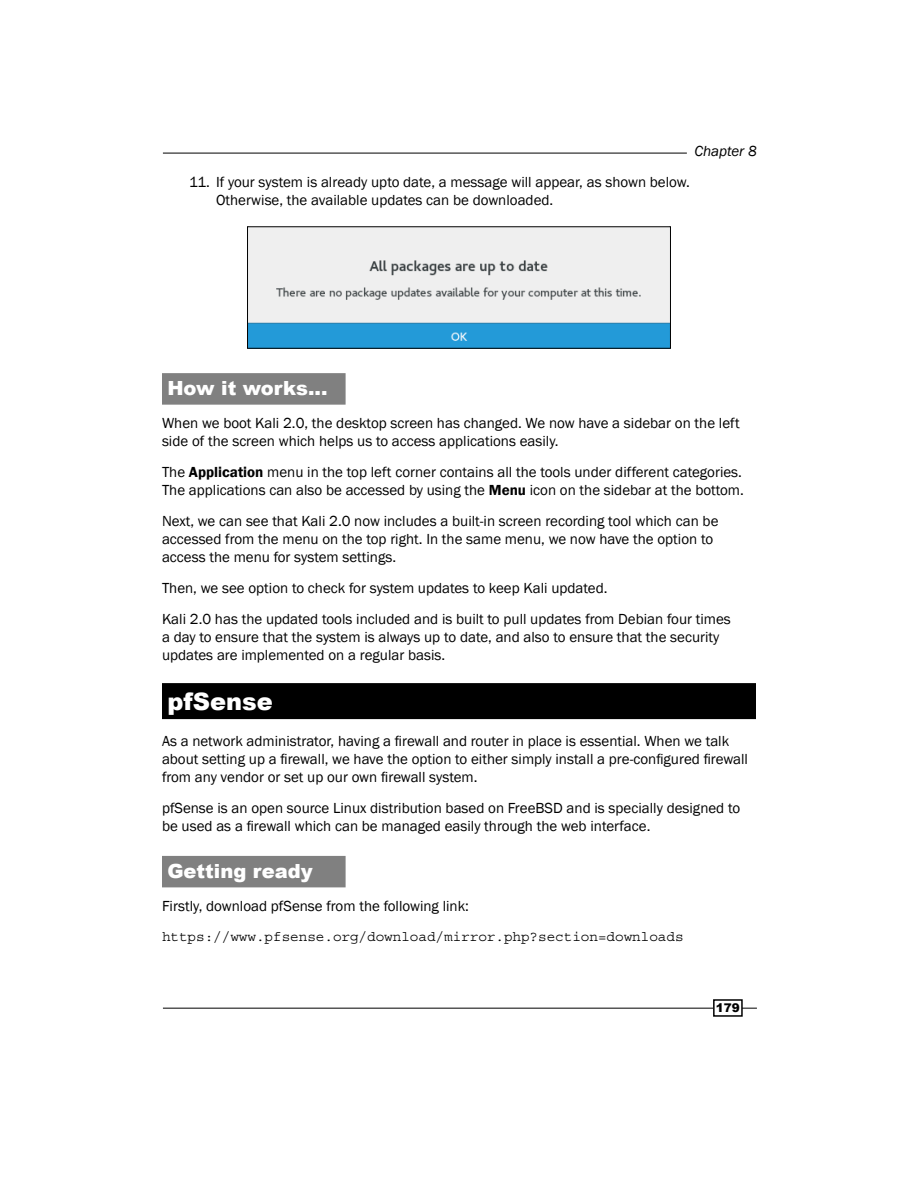
<style>
.page{position:relative;width:918px;height:1188px;background:#fff}
.page>*{position:absolute;margin:0;border:0;box-sizing:border-box;transform-origin:0 0}
.t1{font:900 24px "Arial";color:#fff}
.t2{font:900 19.5px "Arial";color:#fff}
.t3{font:15px/18px "Franklin Gothic";color:#000}
.t4{font:italic 15px "Franklin Gothic";color:#000}
.t5{font:14.25px "Courier Std";color:#000}
.t6{font:900 12px "Arial";color:#000}
.s1{font-weight:600}
</style>
<div class="page">
<hr style="left:163px;top:1008px;width:594px;height:1px;background:#000">
<hr style="left:163px;top:153px;width:524px;height:1px;background:#000">
<div style="left:714px;top:1000px;width:28px;height:16px;background:#fff"></div>
<div style="left:713px;top:999px;width:30px;height:18px;border:2px solid #000"></div>
<div style="left:162px;top:373px;width:184px;height:32px;background:#808080"></div>
<div style="left:162px;top:683px;width:594px;height:36px;background:#000"></div>
<div style="left:162px;top:856px;width:184px;height:31px;background:#808080"></div>
<img style="left:249px;top:228px;width:420px;height:119px">
<div style="left:247px;top:226px;width:424px;height:123px;border:1px solid #000"></div>
<p class="t4" style="left:694px;top:142px;width:64px">Chapter 8</p>
<p class="t3" style="left:216px;top:173px;width:475px;text-indent:-27px">11. If your system is already upto date, a message will appear, as shown below.<br>Otherwise, the available updates can be downloaded.</p>
<h2 class="t2" style="left:167px;top:374px;width:162px">How it works...</h2>
<p class="t3" style="left:162px;top:414px;width:579px">When we boot Kali 2.0, the desktop screen has changed. We now have a sidebar on the left side of the screen which helps us to access applications easily.</p>
<p class="t3" style="left:162px;top:463px;width:583px">The <span class="s1">Application</span> menu in the top left corner contains all the tools under different categories.<br>The applications can also be accessed by using the <span class="s1">Menu</span> icon on the sidebar at the bottom.</p>
<p class="t3" style="left:162px;top:512px;width:558px">Next, we can see that Kali 2.0 now includes a built-in screen recording tool which can be accessed from the menu on the top right. In the same menu, we now have the option to access the menu for system settings.</p>
<p class="t3" style="left:162px;top:573px;width:570px;line-height:30.9px">Then, we see option to check for system updates to keep Kali updated.<br>Kali 2.0 has the updated tools included and is built to pull updates from Debian four times</p>
<p class="t3" style="left:162px;top:628px;width:559px">a day to ensure that the system is always up to date, and also to ensure that the security updates are implemented on a regular basis.</p>
<h1 class="t1" style="left:167px;top:684px;width:107px">pfSense</h1>
<p class="t3" style="left:162px;top:733px;width:588px">As a network administrator, having a firewall and router in place is essential. When we talk about setting up a firewall, we have the option to either simply install a pre-configured firewall from any vendor or set up our own firewall system.</p>
<p class="t3" style="left:162px;top:800px;width:580px">pfSense is an open source Linux distribution based on FreeBSD and is specially designed to be used as a firewall which can be managed easily through the web interface.</p>
<h2 class="t2" style="left:167px;top:856px;width:147px">Getting ready</h2>
<p class="t3" style="left:162px;top:897px;width:309px">Firstly, download pfSense from the following link:</p>
<p class="t5" style="left:162px;top:928px;width:523px">https://www.pfsense.org/download/mirror.php?section=downloads</p>
<p class="t6" style="left:716px;top:999px;width:26px">179</p>
</div>
